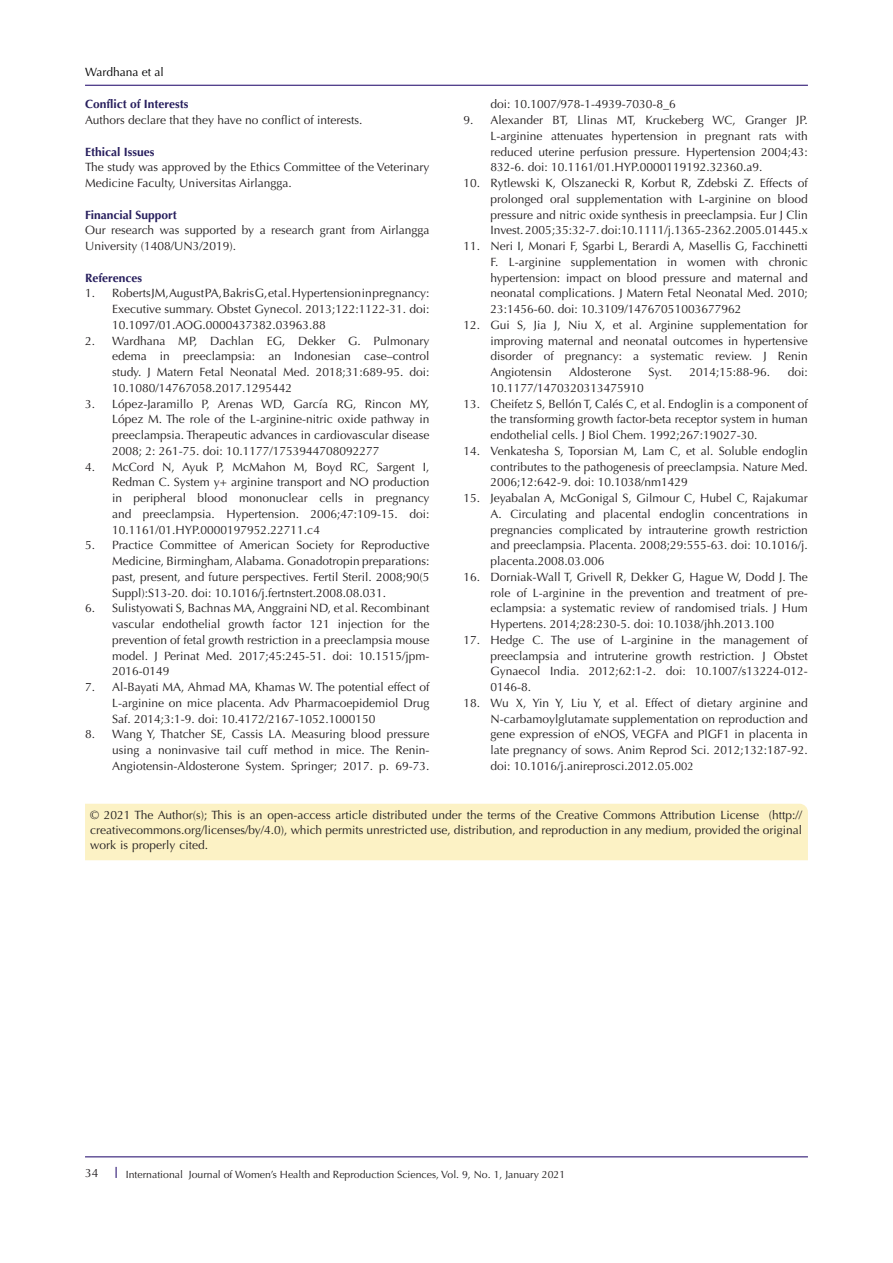
<style>
.page{position:relative;width:893px;height:1263px;background:#fff}
.page>*{position:absolute;margin:0;border:0;box-sizing:border-box;transform-origin:0 0}
.t1{font:12px/15.8px "Optima LT Std";color:#231f20;text-align:justify}
.t2{font:700 12px "Optima LT Std";color:#271e5d}
.t3{font:12px "Optima LT Std";color:#000001}
.t4{font:10.5px "Optima LT Std";color:#231f20}
.s1{font-family:"Times New Roman"}
.s2{font-size:11.25px}
</style>
<div class="page">
<hr style="left:85px;top:1156px;width:723px;height:1px;background:#190066">
<hr style="left:85px;top:85px;width:723px;height:1px;background:#190066">
<div style="left:85px;top:804px;width:723px;height:56px;background:#fcf2c5"></div>
<p class="t3" style="left:85px;top:65px;width:80px">Wardhana et al</p>
<p class="t2" style="left:85px;top:97px;width:105px">Conflict of Interests</p>
<p class="t1" style="left:85px;top:112px;width:279px">Authors declare that they have no conflict of interests.</p>
<p class="t2" style="left:85px;top:144px;width:71px">Ethical Issues</p>
<p class="t1" style="left:85px;top:160px;width:346px">The study was approved by the Ethics Committee of the Veterinary<br>Medicine Faculty, Universitas Airlangga.</p>
<p class="t2" style="left:85px;top:207px;width:93px">Financial Support</p>
<p class="t1" style="left:85px;top:223px;width:346px">Our research was supported by a research grant from Airlangga<br>University (1408/UN3/2019).</p>
<p class="t2" style="left:85px;top:270px;width:58px">References</p>
<p class="t1" style="left:112px;top:286px;width:319px;text-indent:-27px">1. Roberts JM, August PA, Bakris G, et al. Hypertension in pregnancy:<br>Executive summary. Obstet Gynecol. 2013;122:1122-31. doi:<br>10.1097/01.AOG.0000437382.03963.88</p>
<p class="t1" style="left:112px;top:333px;width:319px;text-indent:-27px">2. Wardhana MP, Dachlan EG, Dekker G. Pulmonary edema in preeclampsia: an Indonesian case–control study. J Matern Fetal Neonatal Med. 2018;31:689-95. doi:<br>10.1080/14767058.2017.1295442</p>
<p class="t1" style="left:112px;top:396px;width:319px;text-indent:-27px">3. López-Jaramillo P, Arenas WD, García RG, Rincon MY, López M. The role of the L-arginine-nitric oxide pathway in preeclampsia. Therapeutic advances in cardiovascular disease 2008; 2: 261-75. doi: 10.1177/1753944708092277</p>
<p class="t1" style="left:112px;top:459px;width:319px;text-indent:-27px">4. McCord N, Ayuk P, McMahon M, Boyd RC, Sargent I, Redman C. System y+ arginine transport and NO production in peripheral blood mononuclear cells in pregnancy and preeclampsia. Hypertension. 2006;47:109-15. doi:<br>10.1161/01.HYP.0000197952.22711.c4</p>
<p class="t1" style="left:112px;top:538px;width:319px;text-indent:-27px">5. Practice Committee of American Society for Reproductive Medicine, Birmingham, Alabama. Gonadotropin preparations: past, present, and future perspectives. Fertil Steril. 2008;90(5<br>Suppl):S13-20. doi: 10.1016/j.fertnstert.2008.08.031.</p>
<p class="t1" style="left:112px;top:601px;width:319px;text-indent:-27px">6. Sulistyowati S, Bachnas MA, Anggraini ND, et al. Recombinant vascular endothelial growth factor 121 injection for the prevention of fetal growth restriction in a preeclampsia mouse model. J Perinat Med. 2017;45:245-51. doi: 10.1515/jpm-2016-0149</p>
<p class="t1" style="left:112px;top:679px;width:319px;text-indent:-27px">7. Al-Bayati MA, Ahmad MA, Khamas W. The potential effect of L-arginine on mice placenta. Adv Pharmacoepidemiol Drug Saf. 2014;3:1-9. doi: 10.4172/2167-1052.1000150</p>
<p class="t1" style="left:112px;top:727px;width:319px;text-indent:-27px">8. Wang Y, Thatcher SE, Cassis LA. Measuring blood pressure using a noninvasive tail cuff method in mice. The Renin-Angiotensin-Aldosterone System. Springer; 2017. p. 69-73.</p>
<p class="t1" style="left:490px;top:97px;width:187px">doi: 10.1007/978-1-4939-7030-8_6</p>
<p class="t1" style="left:490px;top:112px;width:319px;text-indent:-27px">9. Alexander BT, Llinas MT, Kruckeberg WC, Granger JP.<br>L-arginine attenuates hypertension in pregnant rats with reduced uterine perfusion pressure. Hypertension 2004;43:<br>832-6. doi: 10.1161/01.HYP.0000119192.32360.a9.</p>
<p class="t1" style="left:490px;top:175px;width:319px;text-indent:-27px">10. Rytlewski K, Olszanecki R, Korbut R, Zdebski Z. Effects of prolonged oral supplementation with L<span class="s1">‐</span>arginine on blood pressure and nitric oxide synthesis in preeclampsia. Eur J Clin Invest. 2005;35:32-7. doi:10.1111/j.1365-2362.2005.01445.x</p>
<p class="t1" style="left:490px;top:238px;width:319px;text-indent:-27px">11. Neri I, Monari F, Sgarbi L, Berardi A, Masellis G, Facchinetti F. L-arginine supplementation in women with chronic hypertension: impact on blood pressure and maternal and neonatal complications. J Matern Fetal Neonatal Med. 2010; 23:1456-60. doi: 10.3109/14767051003677962</p>
<p class="t1" style="left:490px;top:317px;width:319px;text-indent:-27px">12. Gui S, Jia J, Niu X, et al. Arginine supplementation for improving maternal and neonatal outcomes in hypertensive disorder of pregnancy: a systematic review. J Renin Angiotensin</p>
<p class="t1" style="left:569px;top:364px;width:64px">Aldosterone</p>
<p class="t1" style="left:649px;top:364px;width:25px">Syst.</p>
<p class="t1" style="left:690px;top:364px;width:82px">2014;15:88-96.</p>
<p class="t1" style="left:788px;top:364px;width:22px">doi:</p>
<p class="t1" style="left:490px;top:380px;width:155px">10.1177/1470320313475910</p>
<p class="t1" style="left:490px;top:396px;width:319px;text-indent:-27px">13. Cheifetz S, Bellón T, Calés C, et al. Endoglin is a component of the transforming growth factor-beta receptor system in human endothelial cells. J Biol Chem. 1992;267:19027-30.</p>
<p class="t1" style="left:490px;top:443px;width:319px;text-indent:-27px">14. Venkatesha S, Toporsian M, Lam C, et al. Soluble endoglin contributes to the pathogenesis of preeclampsia. Nature Med.<br>2006;12:642-9. doi: 10.1038/nm1429</p>
<p class="t1" style="left:490px;top:490px;width:319px;text-indent:-27px">15. Jeyabalan A, McGonigal S, Gilmour C, Hubel C, Rajakumar A. Circulating and placental endoglin concentrations in pregnancies complicated by intrauterine growth restriction and preeclampsia. Placenta. 2008;29:555-63. doi: 10.1016/j. placenta.2008.03.006</p>
<p class="t1" style="left:490px;top:569px;width:319px;text-indent:-27px">16. Dorniak-Wall T, Grivell R, Dekker G, Hague W, Dodd J. The role of L-arginine in the prevention and treatment of pre&shy;eclampsia: a systematic review of randomised trials. J Hum Hypertens. 2014;28:230-5. doi: 10.1038/jhh.2013.100</p>
<p class="t1" style="left:490px;top:632px;width:319px;text-indent:-27px">17. Hedge C. The use of L-arginine in the management of preeclampsia and intruterine growth restriction. J Obstet Gynaecol India. 2012;62:1-2. doi: 10.1007/s13224-012- 0146-8.</p>
<p class="t1" style="left:490px;top:695px;width:319px;text-indent:-27px">18. Wu X, Yin Y, Liu Y, et al. Effect of dietary arginine and N-carbamoylglutamate supplementation on reproduction and gene expression of eNOS, VEGFA and PlGF1 in placenta in late pregnancy of sows. Anim Reprod Sci. 2012;132:187-92. doi: 10.1016/j.anireprosci.2012.05.0<span class="s2">02</span></p>
<p class="t1" style="left:90px;top:808px;width:713px;line-height:15px">© 2021 The Author(s); This is an open-access article distributed under the terms of the Creative Commons Attribution License (http:// creativecommons.org/licenses/by/4.0), which permits unrestricted use, distribution, and reproduction in any medium, provided the original work is properly cited.</p>
<p class="t1" style="left:85px;top:1165px;width:15px">34</p>
<p class="t4" style="left:126px;top:1168px;width:441px">International Journal of Women’s Health and Reproduction Sciences, Vol. 9, No. 1, January 2021</p>
</div>
